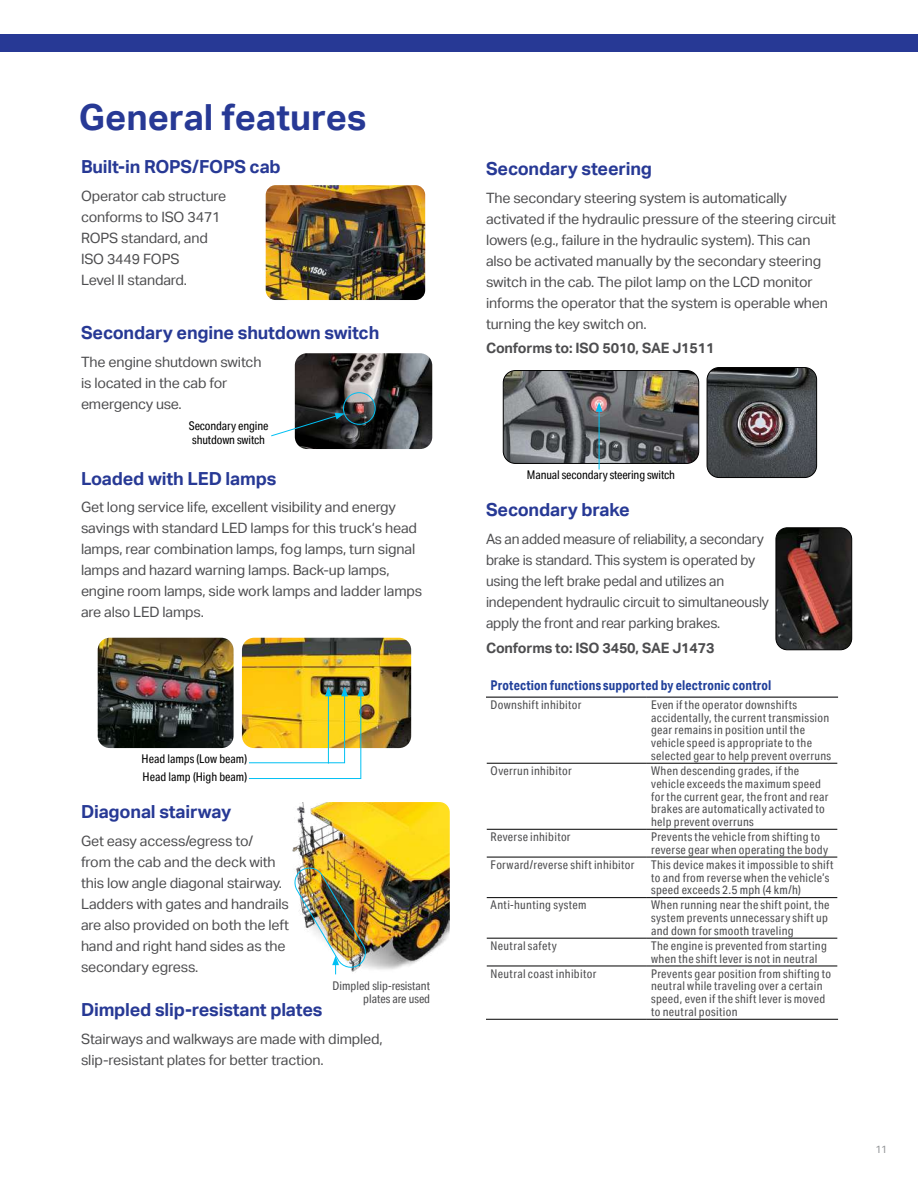
<style>
.page{position:relative;width:918px;height:1188px;background:#fff}
.page>*{position:absolute;margin:0;border:0;box-sizing:border-box;transform-origin:0 0}
.t1{font:700 36px "Aktiv Grotesk";color:#273995}
.t2{font:700 18px "Aktiv Grotesk";letter-spacing:-.01em;color:#273995}
.t3{font:14.25px/21px "Aktiv Grotesk";letter-spacing:-.01em;color:#4d4d4f}
.t4{font:14.25px/21px "Aktiv Grotesk";letter-spacing:-.01em;color:#4d4d4f;scale:.96 1}
.t5{font:700 14.25px "Aktiv Grotesk";letter-spacing:-.01em;color:#4d4d4f}
.t6{font:700 13.5px "Aktiv Grotesk Cd";letter-spacing:.01em;color:#21409a}
.t7{font:12px/12.8px "Aktiv Grotesk Cd";letter-spacing:.025em;color:#4d4d4f}
.t8{font:12px/14px "Aktiv Grotesk Cd";letter-spacing:-.01em;color:#000}
.t9{font:12px/13.5px "Aktiv Grotesk Cd";color:#4d4d4f;text-align:right}
.t10{font:10.5px "Aktiv Grotesk";color:#939598}
</style>
<div class="page">
<img style="left:266px;top:185px;width:159px;height:115px">
<img style="left:503px;top:372px;width:196px;height:90px">
<div style="left:503px;top:370px;width:196px;height:94px;border:1px solid #000;border-radius:12px"></div>
<img style="left:707px;top:368px;width:110px;height:110px">
<div style="left:707px;top:367px;width:110px;height:111px;border:1px solid #000;border-radius:12px"></div>
<img style="left:776px;top:528px;width:76px;height:122px">
<div style="left:776px;top:528px;width:76px;height:122px;border:1px solid #000;border-radius:11px"></div>
<img style="left:292px;top:802px;width:158px;height:173px">
<img style="left:293px;top:866px;width:74px;height:108px">
<img style="left:98px;top:638px;width:136px;height:110px">
<img style="left:242px;top:638px;width:169px;height:110px">
<svg style="left:248px;top:687px;width:116px;height:92px"></svg>
<hr style="left:599px;top:409px;width:1px;height:61px;background:#00c0f3">
<svg style="left:596px;top:402px;width:7px;height:10px"></svg>
<img style="left:295px;top:353px;width:137px;height:96px">
<div style="left:343px;top:392px;width:32px;height:33px;border:1px solid #00c0f3;border-radius:50%"></div>
<svg style="left:271px;top:413px;width:74px;height:24px"></svg>
<hr style="left:487px;top:763px;width:160px;height:1px;background:#000">
<hr style="left:647px;top:763px;width:190px;height:1px;background:#000">
<hr style="left:487px;top:829px;width:160px;height:1px;background:#000">
<hr style="left:647px;top:829px;width:190px;height:1px;background:#000">
<hr style="left:487px;top:857px;width:160px;height:1px;background:#000">
<hr style="left:647px;top:857px;width:190px;height:1px;background:#000">
<hr style="left:487px;top:897px;width:160px;height:1px;background:#000">
<hr style="left:647px;top:897px;width:190px;height:1px;background:#000">
<hr style="left:487px;top:938px;width:160px;height:1px;background:#000">
<hr style="left:647px;top:938px;width:190px;height:1px;background:#000">
<hr style="left:487px;top:966px;width:160px;height:1px;background:#000">
<hr style="left:647px;top:966px;width:190px;height:1px;background:#000">
<hr style="left:486px;top:1019px;width:161px;height:1px;background:#000">
<hr style="left:647px;top:1019px;width:191px;height:1px;background:#000">
<hr style="left:486px;top:696px;width:161px;height:2px;background:#4d4d4f">
<hr style="left:647px;top:696px;width:191px;height:2px;background:#4d4d4f">
<div style="left:0;top:34px;width:918px;height:17px;background:#273995"></div>
<h1 class="t1" style="left:79px;top:96px;width:289px">General features</h1>
<p class="t2" style="left:81px;top:157px;width:201px">Built-in ROPS/FOPS cab</p>
<p class="t3" style="left:81px;top:186px;width:147px">Operator cab structure conforms to ISO 3471<br>ROPS standard, and<br>ISO 3449 FOPS<br>Level II standard.</p>
<p class="t2" style="left:81px;top:322px;width:300px">Secondary engine shutdown switch</p>
<p class="t3" style="left:81px;top:351px;width:182px">The engine shutdown switch is located in the cab for emergency use.</p>
<p class="t8" style="left:189px;top:419px;width:81px">Secondary engine shutdown switch</p>
<p class="t2" style="left:81px;top:468px;width:197px">Loaded with LED lamps</p>
<p class="t3" style="left:81px;top:497px;width:343px">Get long service life, excellent visibility and energy savings with standard LED lamps for this truck‘s head lamps, rear combination lamps, fog lamps, turn signal lamps and hazard warning lamps. Back-up lamps, engine room lamps, side work lamps and ladder lamps are also LED lamps.</p>
<p class="t8" style="left:142px;top:752px;width:107px">Head lamps (Low beam)</p>
<p class="t8" style="left:143px;top:770px;width:106px">Head lamp (High beam)</p>
<p class="t2" style="left:81px;top:802px;width:152px">Diagonal stairway</p>
<p class="t3" style="left:81px;top:831px;width:210px">Get easy access/egress to/<br>from the cab and the deck with this low angle diagonal stairway.<br>Ladders with gates and handrails are also provided on both the left hand and right hand sides as the secondary egress.</p>
<p class="t2" style="left:81px;top:1000px;width:243px">Dimpled slip-resistant plates</p>
<p class="t3" style="left:81px;top:1029px;width:303px">Stairways and walkways are made with dimpled, slip-resistant plates for better traction.</p>
<p class="t9" style="left:333px;top:979px;width:99px">Dimpled slip-resistant plates are used</p>
<p class="t2" style="left:486px;top:158px;width:168px">Secondary steering</p>
<p class="t3" style="left:486px;top:187px;width:352px">The secondary steering system is automatically activated if the hydraulic pressure of the steering circuit lowers (e.g., failure in the hydraulic system). This can also be activated manually by the secondary steering switch in the cab. The pilot lamp on the LCD monitor informs the operator that the system is operable when turning the key switch on.</p>
<p class="t5" style="left:486px;top:340px;width:230px">Conforms to: ISO 5010, SAE J1511</p>
<p class="t8" style="left:527px;top:467px;width:150px">Manual secondary steering switch</p>
<p class="t2" style="left:486px;top:499px;width:145px">Secondary brake</p>
<p class="t4" style="left:486px;top:528px;width:296px">As an added measure of reliability, a secondary brake is standard. This system is operated by using the left brake pedal and utilizes an independent hydraulic circuit to simultaneously apply the front and rear parking brakes.</p>
<p class="t5" style="left:486px;top:639px;width:230px">Conforms to: ISO 3450, SAE J1473</p>
<p class="t6" style="left:491px;top:677px;width:282px">Protection functions supported by electronic control</p>
<p class="t7" style="left:491px;top:698px;width:92px">Downshift inhibitor</p>
<p class="t7" style="left:651px;top:698px;width:181px">Even if the operator downshifts accidentally, the current transmission gear remains in position until the vehicle speed is appropriate to the selected gear to help prevent overruns</p>
<p class="t7" style="left:491px;top:764px;width:83px">Overrun inhibitor</p>
<p class="t7" style="left:651px;top:764px;width:179px">When descending grades, if the vehicle exceeds the maximum speed for the current gear, the front and rear brakes are automatically activated to help prevent overruns</p>
<p class="t7" style="left:491px;top:830px;width:81px">Reverse inhibitor</p>
<p class="t7" style="left:651px;top:830px;width:179px">Prevents the vehicle from shifting to reverse gear when operating the body</p>
<p class="t7" style="left:491px;top:858px;width:145px">Forward/reverse shift inhibitor</p>
<p class="t7" style="left:651px;top:858px;width:184px">This device makes it impossible to shift to and from reverse when the vehicle’s speed exceeds 2.5 mph (4 km/h)</p>
<p class="t7" style="left:491px;top:899px;width:97px">Anti-hunting system</p>
<p class="t7" style="left:651px;top:899px;width:180px;text-align:justify">When running near the shift point, the system prevents unnecessary shift up and down for smooth traveling</p>
<p class="t7" style="left:491px;top:939px;width:68px">Neutral safety</p>
<p class="t7" style="left:651px;top:939px;width:177px">The engine is prevented from starting when the shift lever is not in neutral</p>
<p class="t7" style="left:491px;top:967px;width:107px">Neutral coast inhibitor</p>
<p class="t7" style="left:651px;top:967px;width:182px">Prevents gear position from shifting to neutral while traveling over a certain speed, even if the shift lever is moved to neutral position</p>
<p class="t10" style="left:875px;top:1143px;width:13px">11</p>
</div>
